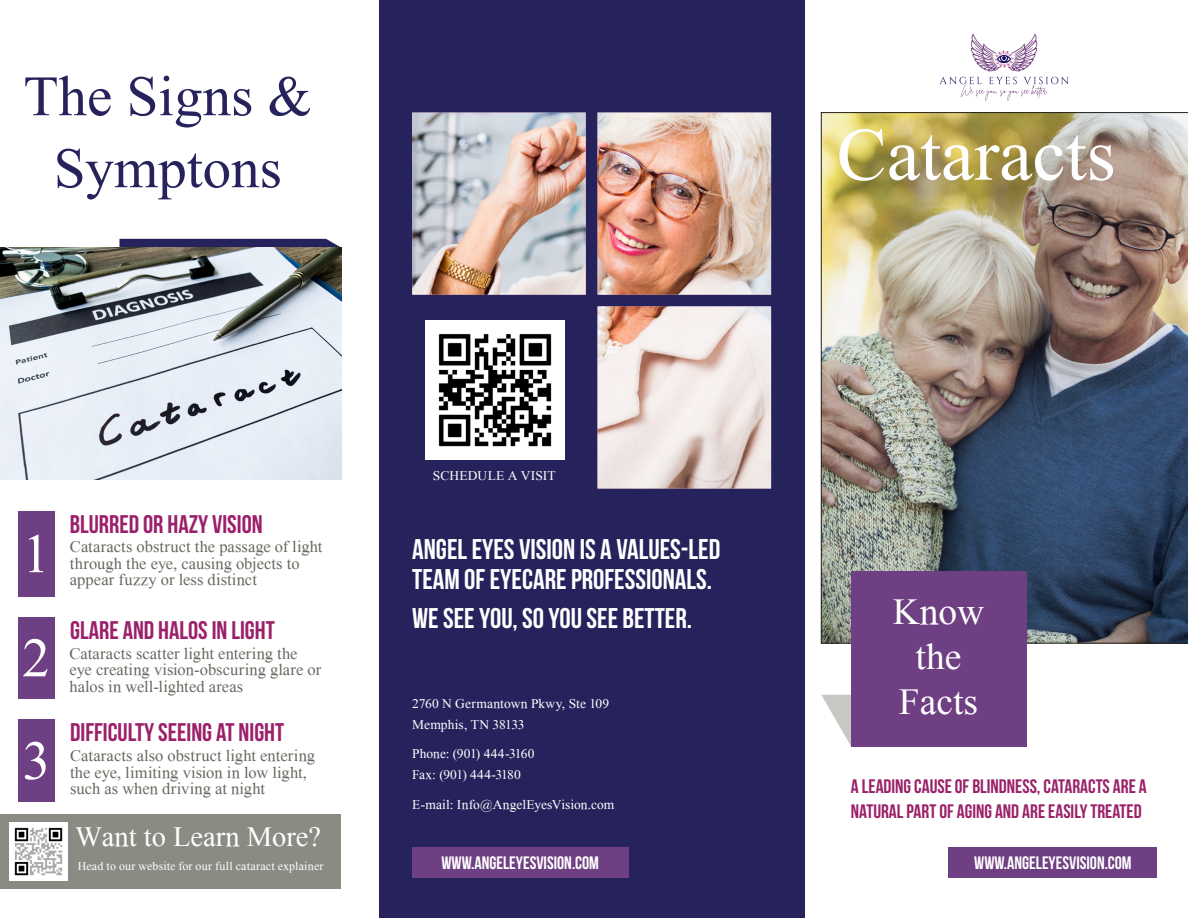
<style>
.page{position:relative;width:1188px;height:918px;background:#fff}
.page>*{position:absolute;margin:0;border:0;box-sizing:border-box;transform-origin:0 0}
._82_Header_gray_Rama_Gothic_C{font:75px "Mongolian Baiti";color:#fff}
._55_Header_gray_Rama_Gothic_C{font:57px "Mongolian Baiti";color:#26225c}
._37_Content_gray_C_Rama_Gothic_C{font:55.5px "Mongolian Baiti";color:#fff}
._25_Content_gray_C_Rama_Gothic_C{font:37.5px "Mongolian Baiti";color:#fff}
._19_Content_gray_Bebas_Neue{font:28.5px/30px "Bebas Neue";color:#fff}
._25_Content_gray_Rama_Gothic_C{font:28.5px "Mongolian Baiti";color:#fff}
._14_Content_gray_Bebas_Neue{font:25.5px "Bebas Neue";color:#9b2069}
._14_Content_gray_Bebas_Neue-2{font:19.5px/25.5px "Bebas Neue";color:#9a2068}
._12_Content_gray_C_Bebas_Neue{font:18px "Bebas Neue";color:#fff}
._8_Content_gray_Source_Sans_Pro{font:16.5px/16.5px "Mongolian Baiti";color:#686860}
._9_Content_gray_Source_Sans_Pro{font:13.5px/21px "Mongolian Baiti";letter-spacing:.005em;color:#fff}
._8_Content_gray_Source_Sans_Pro-2{font:12px "Mongolian Baiti";letter-spacing:.015em;color:#fff}
</style>
<div class="page">
<svg style="left:821px;top:695px;width:30px;height:51px"></svg>
<svg style="left:119px;top:239px;width:206px;height:9px;background:#2f2b5d"></svg>
<div style="left:379px;top:0;width:425px;height:918px;background:#26225c"></div>
<svg style="left:325px;top:238px;width:17px;height:242px"></svg>
<img style="left:412px;top:113px;width:359px;height:375px">
<img style="left:821px;top:113px;width:367px;height:530px">
<img style="left:1px;top:248px;width:341px;height:231px">
<div style="left:851px;top:571px;width:175px;height:175px;background:#6e3f82"></div>
<svg style="left:939px;top:34px;width:130px;height:67px"></svg>
<div style="left:18px;top:511px;width:36px;height:85px;background:#6e3f82"></div>
<div style="left:18px;top:617px;width:36px;height:82px;background:#6e3f82"></div>
<div style="left:18px;top:720px;width:37px;height:82px;background:#6e3f82"></div>
<div style="left:412px;top:847px;width:216px;height:31px;background:#6e3f82"></div>
<div style="left:949px;top:847px;width:208px;height:31px;background:#6e3f82"></div>
<div style="left:1px;top:814px;width:340px;height:75px;background:#8b8b84"></div>
<img style="left:426px;top:320px;width:139px;height:139px">
<img style="left:10px;top:822px;width:58px;height:59px">
<p class="_55_Header_gray_Rama_Gothic_C" style="left:24px;top:66px;width:290px">The Signs &amp;</p>
<p class="_55_Header_gray_Rama_Gothic_C" style="left:54px;top:138px;width:230px">Symptons</p>
<p class="_82_Header_gray_Rama_Gothic_C" style="left:837px;top:115px;width:281px">Cataracts</p>
<p class="_37_Content_gray_C_Rama_Gothic_C" style="left:22px;top:524px;width:29px">1</p>
<p class="_37_Content_gray_C_Rama_Gothic_C" style="left:22px;top:628px;width:29px">2</p>
<p class="_37_Content_gray_C_Rama_Gothic_C" style="left:23px;top:731px;width:29px">3</p>
<p class="_14_Content_gray_Bebas_Neue" style="left:70px;top:510px;width:194px">BLURRED OR HAZY VISION</p>
<p class="_8_Content_gray_Source_Sans_Pro" style="left:70px;top:538px;width:254px">Cataracts obstruct the passage of light through the eye, causing objects to</p>
<p class="_8_Content_gray_Source_Sans_Pro" style="left:70px;top:571px;width:188px">appear fuzzy or less distinct</p>
<p class="_14_Content_gray_Bebas_Neue" style="left:70px;top:616px;width:206px">GLARE AND HALOS IN LIGHT</p>
<p class="_8_Content_gray_Source_Sans_Pro" style="left:69px;top:645px;width:253px">Cataracts scatter light entering the eye creating vision-obscuring glare or halos in well-lighted areas</p>
<p class="_14_Content_gray_Bebas_Neue" style="left:70px;top:718px;width:216px">DIFFICULTY SEEING AT NIGHT</p>
<p class="_8_Content_gray_Source_Sans_Pro" style="left:70px;top:748px;width:246px">Cataracts also obstruct light entering the eye, limiting vision in low light, such as when driving at night</p>
<p class="_25_Content_gray_Rama_Gothic_C" style="left:75px;top:822px;width:248px">Want to Learn More?</p>
<p class="_8_Content_gray_Source_Sans_Pro-2" style="left:78px;top:859px;width:247px">Head to our website for our full cataract explainer</p>
<p class="_9_Content_gray_Source_Sans_Pro" style="left:433px;top:466px;width:124px">SCHEDULE A VISIT</p>
<p class="_19_Content_gray_Bebas_Neue" style="left:412px;top:534px;width:310px">ANGEL EYES VISION IS A VALUES-LED<br>TEAM OF EYECARE PROFESSIONALS.</p>
<p class="_19_Content_gray_Bebas_Neue" style="left:412px;top:603px;width:281px">WE SEE YOU, SO YOU SEE BETTER.</p>
<p class="_9_Content_gray_Source_Sans_Pro" style="left:412px;top:693px;width:198px">2760 N Germantown Pkwy, Ste 109<br>Memphis, TN 38133</p>
<p class="_9_Content_gray_Source_Sans_Pro" style="left:412px;top:743px;width:124px">Phone: (901) 444-3160<br>Fax: (901) 444-3180</p>
<p class="_9_Content_gray_Source_Sans_Pro" style="left:412px;top:794px;width:204px">E-mail: Info@AngelEyesVision.com</p>
<p class="_25_Content_gray_C_Rama_Gothic_C" style="left:893px;top:591px;width:93px">Know</p>
<p class="_25_Content_gray_C_Rama_Gothic_C" style="left:916px;top:636px;width:47px">the</p>
<p class="_25_Content_gray_C_Rama_Gothic_C" style="left:899px;top:681px;width:81px">Facts</p>
<p class="_14_Content_gray_Bebas_Neue-2" style="left:851px;top:773px;width:297px">A LEADING CAUSE OF BLINDNESS, CATARACTS ARE A<br>NATURAL PART OF AGING AND ARE EASILY TREATED</p>
<p class="_12_Content_gray_C_Bebas_Neue" style="left:442px;top:853px;width:159px">WWW.ANGELEYESVISION.COM</p>
<p class="_12_Content_gray_C_Bebas_Neue" style="left:974px;top:853px;width:159px">WWW.ANGELEYESVISION.COM</p>
</div>
